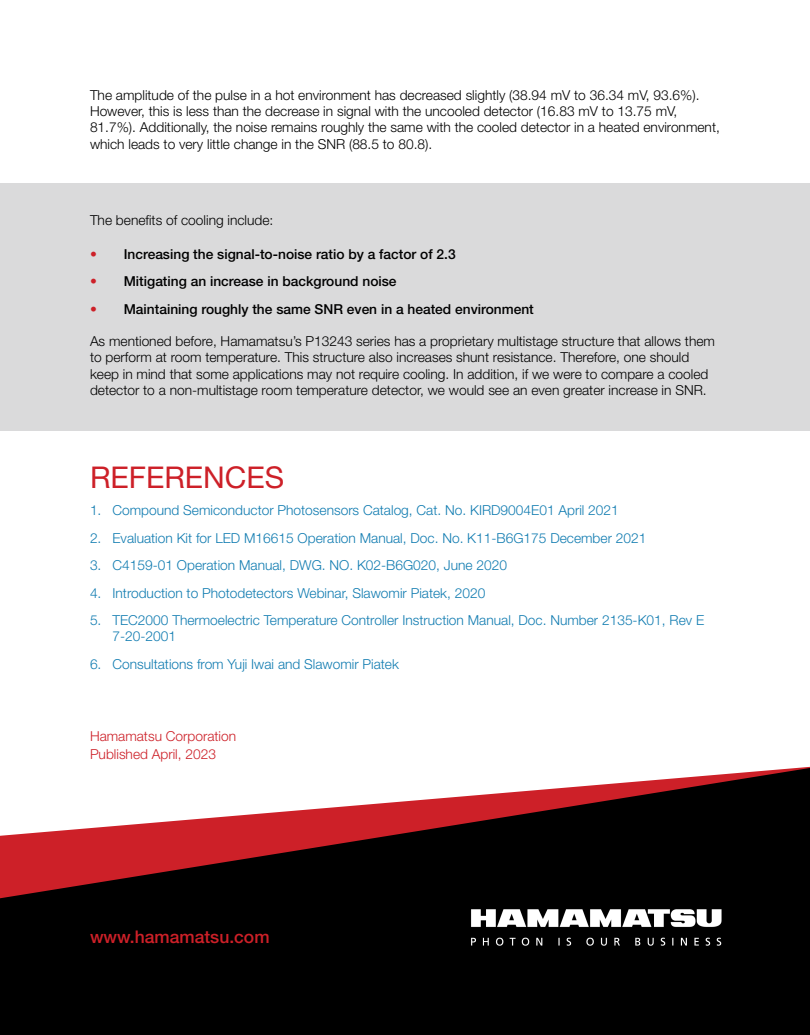
<style>
.page{position:relative;width:810px;height:1035px;background:#fff}
.page>*{position:absolute;margin:0;border:0;box-sizing:border-box;transform-origin:0 0}
.t1{font:30px "Helvetica Neue LT Std";color:#cd2028}
.t2{font:500 17.5px "Helvetica Neue LT Std";color:#cd2028}
.t3{font:300 13.75px/16.2px "Helvetica Neue LT Std";color:#000}
.t4{font:300 13.75px/16.2px "Helvetica Neue LT Std";color:#117cb1}
.t5{font:500 13.75px "Helvetica Neue LT Std";color:#000}
.t6{font:300 13.75px/17.5px "Helvetica Neue LT Std";color:#cd2028}
.s1{color:#cd2028}
</style>
<div class="page">
<div style="left:0;top:183px;width:810px;height:248px;background:#dadadb"></div>
<svg style="left:0;top:768px;width:810px;height:267px;background:#3c2627"></svg>
<img style="left:470px;top:900px;width:263px;height:48px">
<p class="t3" style="left:90px;top:87px;width:631px">The amplitude of the pulse in a hot environment has decreased slightly (38.94 mV to 36.34 mV, 93.6%).<br>However, this is less than the decrease in signal with the uncooled detector (16.83 mV to 13.75 mV, 81.7%). Additionally, the noise remains roughly the same with the cooled detector in a heated environment, which leads to very little change in the SNR (88.5 to 80.8).</p>
<p class="t3" style="left:90px;top:212px;width:185px">The benefits of cooling include:</p>
<p class="t5" style="left:90px;top:246px;width:367px"><span class="s1">•</span> Increasing the signal-to-noise ratio by a factor of 2.3</p>
<p class="t5" style="left:90px;top:273px;width:308px"><span class="s1">•</span> Mitigating an increase in background noise</p>
<p class="t5" style="left:90px;top:301px;width:445px"><span class="s1">•</span> Maintaining roughly the same SNR even in a heated environment</p>
<p class="t3" style="left:90px;top:333px;width:627px">As mentioned before, Hamamatsu’s P13243 series has a proprietary multistage structure that allows them to perform at room temperature. This structure also increases shunt resistance. Therefore, one should keep in mind that some applications may not require cooling. In addition, if we were to compare a cooled detector to a non-multistage room temperature detector, we would see an even greater increase in SNR.</p>
<h1 class="t1" style="left:90px;top:459px;width:196px">REFERENCES</h1>
<p class="t4" style="left:90px;top:502px;width:530px">1. Compound Semiconductor Photosensors Catalog, Cat. No. KIRD9004E01 April 2021</p>
<p class="t4" style="left:90px;top:529px;width:558px">2. Evaluation Kit for LED M16615 Operation Manual, Doc. No. K11-B6G175 December 2021</p>
<p class="t4" style="left:90px;top:557px;width:419px">3. C4159-01 Operation Manual, DWG. NO. K02-B6G020, June 2020</p>
<p class="t4" style="left:90px;top:584px;width:397px">4. Introduction to Photodetectors Webinar, Slawomir Piatek, 2020</p>
<p class="t4" style="left:112px;top:612px;width:593px;text-indent:-22px">5. TEC2000 Thermoelectric Temperature Controller Instruction Manual, Doc. Number 2135-K01, Rev E<br>7-20-2001</p>
<p class="t4" style="left:90px;top:656px;width:311px">6. Consultations from Yuji Iwai and Slawomir Piatek</p>
<p class="t6" style="left:90px;top:728px;width:148px">Hamamatsu Corporation<br>Published April, 2023</p>
<p class="t2" style="left:90px;top:927px;width:181px">www.hamamatsu.com</p>
</div>
